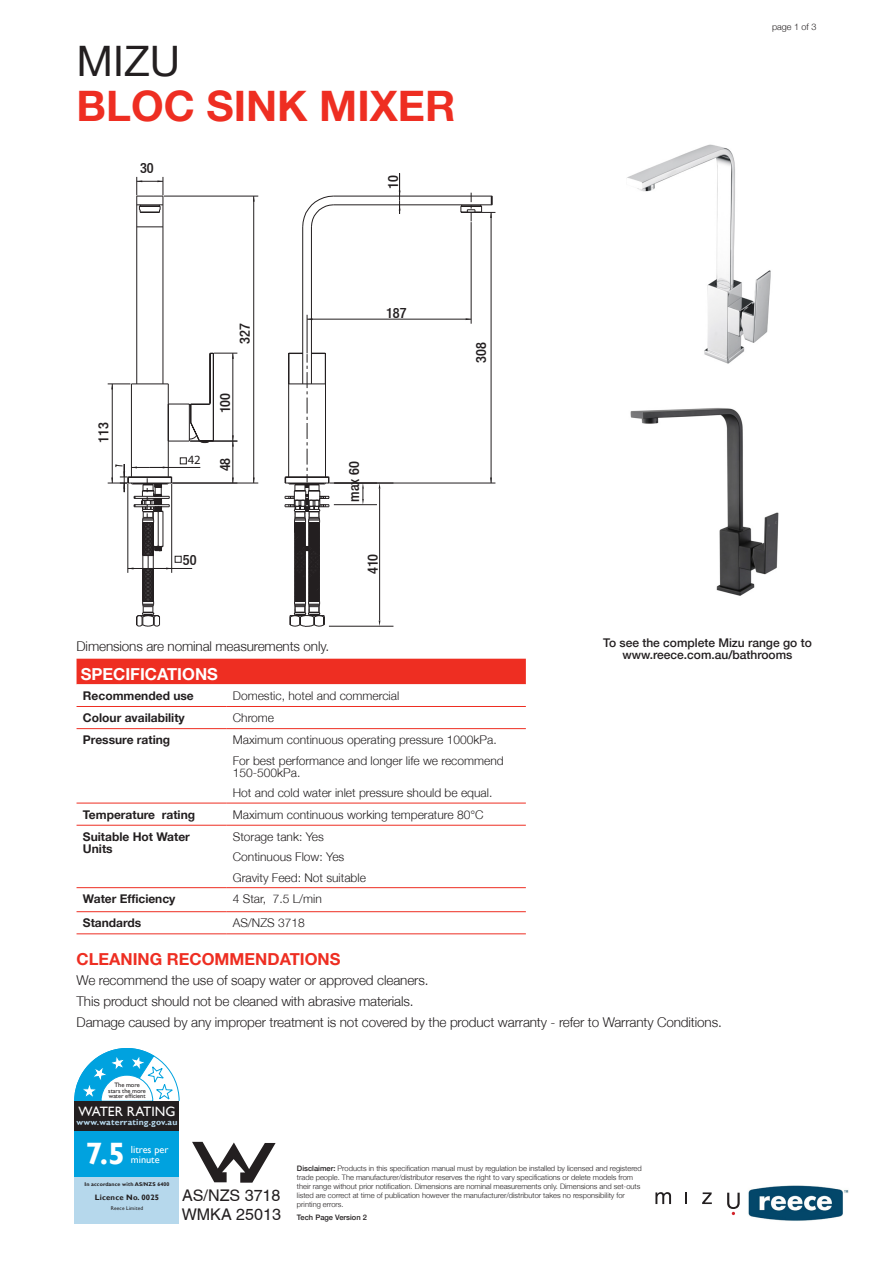
<style>
.page{position:relative;width:893px;height:1263px;background:#fff}
.page>*{position:absolute;margin:0;border:0;box-sizing:border-box;transform-origin:0 0}
.t1{font:700 42px "Helvetica Neue";color:#ee2e22}
.t2{font:42px "Helvetica Neue";color:#231f20}
.t3{font:700 30.9px "Gill Sans";color:#fff}
.t4{font:700 16.5px "Helvetica Neue";color:#ee2e22}
.t5{font:700 16.5px "Helvetica Neue";color:#fff}
.t6{font:16.05px/19.4px "Helvetica";color:#231f20}
.t7{font:500 condensed 14.25px "Helvetica Neue";color:#231f20}
.t8{font:13.65px "Gill Sans";letter-spacing:-.01em;color:#fff}
.t9{font:300 13.5px/20.7px "Helvetica Neue";letter-spacing:-.01em;color:#231f20}
.t10{font:12.6px "Myriad Pro";color:#231f20}
.t11{font:300 12px/20.5px "Helvetica Neue";color:#231f20}
.t12{font:700 12px/12px "Helvetica Neue";color:#231f20}
.t13{font:500 12px/12px "Helvetica Neue";color:#231f20;text-align:center}
.t14{font:10.35px/10.4px "Gill Sans";color:#fff}
.t15{font:300 9px "Helvetica Neue";color:#231f20}
.t16{font:700 8.7px "Gill Sans";letter-spacing:.02em;color:#b6d8ec}
.t17{font:700 7.8px "Gill Sans";letter-spacing:.02em;color:#231f20}
.t18{font:300 7.5px/9px "Helvetica Neue";color:#231f20}
.t19{font:500 7.5px "Helvetica Neue";color:#231f20}
.t20{font:6.45px/5.4px "Gill Sans";letter-spacing:-.01em;color:#231f20;text-align:center}
.t21{font:700 5.4px "Gill Sans";letter-spacing:.02em;color:#231f20}
.t22{font:5.4px "Gill Sans";letter-spacing:.02em;color:#231f20}
.s1{font-weight:500}
</style>
<div class="page">
<svg style="left:655px;top:1192px;width:16px;height:12px"></svg>
<svg style="left:685px;top:1192px;width:2px;height:12px"></svg>
<svg style="left:702px;top:1192px;width:10px;height:12px"></svg>
<svg style="left:727px;top:1193px;width:13px;height:22px"></svg>
<div style="left:77px;top:659px;width:449px;height:25px;background:#ee2e22"></div>
<svg style="left:77px;top:684px;width:449px;height:229px"></svg>
<svg style="left:77px;top:707px;width:449px;height:204px"></svg>
<hr style="left:77px;top:706px;width:150px;height:1px;background:#ee2e22">
<hr style="left:227px;top:706px;width:299px;height:1px;background:#ee2e22">
<hr style="left:77px;top:728px;width:150px;height:1px;background:#ee2e22">
<hr style="left:227px;top:728px;width:299px;height:1px;background:#ee2e22">
<hr style="left:77px;top:803px;width:150px;height:1px;background:#ee2e22">
<hr style="left:227px;top:803px;width:299px;height:1px;background:#ee2e22">
<hr style="left:77px;top:825px;width:150px;height:1px;background:#ee2e22">
<hr style="left:227px;top:825px;width:299px;height:1px;background:#ee2e22">
<hr style="left:77px;top:887px;width:150px;height:1px;background:#ee2e22">
<hr style="left:227px;top:887px;width:299px;height:1px;background:#ee2e22">
<hr style="left:77px;top:911px;width:150px;height:1px;background:#ee2e22">
<hr style="left:227px;top:911px;width:299px;height:1px;background:#ee2e22">
<hr style="left:77px;top:933px;width:150px;height:1px;background:#ee2e22">
<hr style="left:227px;top:933px;width:299px;height:1px;background:#ee2e22">
<hr style="left:232px;top:441px;width:1px;height:42px;background:#231f20">
<svg style="left:232px;top:477px;width:2px;height:6px"></svg>
<hr style="left:190px;top:441px;width:47px;height:1px;background:#231f20">
<hr style="left:232px;top:353px;width:1px;height:88px;background:#231f20">
<svg style="left:232px;top:435px;width:2px;height:12px"></svg>
<hr style="left:164px;top:196px;width:94px;height:1px;background:#231f20">
<hr style="left:172px;top:483px;width:86px;height:1px;background:#231f20">
<hr style="left:253px;top:196px;width:1px;height:287px;background:#231f20">
<svg style="left:399px;top:173px;width:1px;height:19px"></svg>
<hr style="left:329px;top:483px;width:166px;height:1px;background:#231f20">
<hr style="left:491px;top:212px;width:1px;height:271px;background:#231f20">
<svg style="left:490px;top:477px;width:2px;height:6px"></svg>
<hr style="left:136px;top:196px;width:1px;height:188px;background:#231f20">
<hr style="left:163px;top:196px;width:1px;height:188px;background:#231f20">
<hr style="left:209px;top:353px;width:1px;height:50px;background:#231f20">
<hr style="left:210px;top:353px;width:1px;height:50px;background:#231f20">
<hr style="left:213px;top:353px;width:1px;height:88px;background:#231f20">
<svg style="left:137px;top:226px;width:26px;height:1px"></svg>
<svg style="left:137px;top:204px;width:26px;height:9px"></svg>
<svg style="left:136px;top:177px;width:28px;height:20px"></svg>
<svg style="left:302px;top:192px;width:170px;height:421px"></svg>
<hr style="left:333px;top:204px;width:159px;height:1px;background:#231f20">
<hr style="left:333px;top:196px;width:159px;height:1px;background:#231f20">
<svg style="left:209px;top:352px;width:28px;height:7px"></svg>
<svg style="left:302px;top:195px;width:32px;height:33px"></svg>
<svg style="left:461px;top:196px;width:34px;height:25px"></svg>
<svg style="left:108px;top:383px;width:106px;height:244px"></svg>
<svg style="left:284px;top:352px;width:46px;height:275px"></svg>
<hr style="left:334px;top:483px;width:59px;height:1px;background:#231f20">
<hr style="left:329px;top:626px;width:64px;height:1px;background:#231f20">
<hr style="left:379px;top:489px;width:1px;height:131px;background:#231f20">
<hr style="left:334px;top:504px;width:43px;height:1px;background:#231f20">
<svg style="left:362px;top:483px;width:2px;height:22px"></svg>
<div style="left:180px;top:457px;width:7px;height:7px;border:1px solid #231f20"></div>
<div style="left:175px;top:556px;width:7px;height:7px;border:1px solid #231f20"></div>
<img style="left:627px;top:144px;width:144px;height:220px">
<svg style="left:192px;top:1142px;width:84px;height:41px"></svg>
<img style="left:630px;top:408px;width:149px;height:188px">
<img style="left:748px;top:1185px;width:101px;height:36px">
<div style="left:74px;top:1130px;width:105px;height:47px;background:#00a2df"></div>
<div style="left:74px;top:1177px;width:105px;height:46px;background:#b6d8ec"></div>
<div style="left:74px;top:1101px;width:105px;height:29px;background:#231f20"></div>
<svg style="left:74px;top:1048px;width:105px;height:53px"></svg>
<h1 class="t2" style="left:77px;top:36px;width:105px">MIZU</h1>
<h1 class="t1" style="left:77px;top:80px;width:380px">BLOC SINK MIXER</h1>
<h3 class="t7" style="left:140px;top:160px;width:15px">30</h3>
<h3 class="t7" style="left:385px;top:189px;width:15px;rotate:-90deg">10</h3>
<h3 class="t7" style="left:95px;top:443px;width:22px;rotate:-90deg">113</h3>
<h3 class="t10" style="left:188px;top:452px;width:14px">42</h3>
<h3 class="t7" style="left:236px;top:344px;width:22px;rotate:-90deg">327</h3>
<h3 class="t7" style="left:217px;top:413px;width:22px;rotate:-90deg">100</h3>
<h3 class="t7" style="left:217px;top:471px;width:15px;rotate:-90deg">48</h3>
<h3 class="t7" style="left:183px;top:552px;width:15px">50</h3>
<h3 class="t7" style="left:386px;top:304px;width:22px">187</h3>
<h3 class="t7" style="left:346px;top:502px;width:42px;rotate:-90deg">max 60</h3>
<h3 class="t7" style="left:364px;top:574px;width:22px;rotate:-90deg">410</h3>
<h3 class="t9" style="left:77px;top:636px;width:254px">Dimensions are nominal measurements only.</h3>
<h3 class="t7" style="left:473px;top:363px;width:22px;rotate:-90deg">308</h3>
<h3 class="t5" style="left:81px;top:664px;width:139px">SPECIFICATIONS</h3>
<h3 class="t12" style="left:83px;top:689px;width:112px">Recommended use</h3>
<h3 class="t11" style="left:233px;top:685px;width:168px">Domestic, hotel and commercial</h3>
<h3 class="t12" style="left:83px;top:712px;width:103px">Colour availability</h3>
<h3 class="t11" style="left:233px;top:707px;width:43px">Chrome</h3>
<h3 class="t12" style="left:83px;top:734px;width:89px">Pressure rating</h3>
<h3 class="t11" style="left:233px;top:729px;width:272px">Maximum continuous operating pressure 1000kPa.<br>For best performance and longer life we recommend</h3>
<h3 class="t11" style="left:233px;top:762px;width:261px">150-500kPa.<br>Hot and cold water inlet pressure should be equal.</h3>
<h3 class="t12" style="left:83px;top:808px;width:114px">Temperature rating</h3>
<h3 class="t11" style="left:233px;top:804px;width:252px">Maximum continuous working temperature 80°C</h3>
<h3 class="t12" style="left:83px;top:830px;width:109px">Suitable Hot Water<br>Units</h3>
<h3 class="t11" style="left:233px;top:826px;width:135px">Storage tank: Yes<br>Continuous Flow: Yes<br>Gravity Feed: Not suitable</h3>
<h3 class="t12" style="left:83px;top:893px;width:94px">Water Efficiency</h3>
<h3 class="t11" style="left:233px;top:888px;width:91px">4 Star, 7.5 L/min</h3>
<h3 class="t12" style="left:83px;top:917px;width:60px">Standards</h3>
<h3 class="t11" style="left:233px;top:912px;width:74px">AS/NZS 3718</h3>
<p class="t15" style="left:772px;top:21px;width:46px">page 1 of 3</p>
<h3 class="t13" style="left:603px;top:637px;width:210px">To see the complete Mizu range go to www.reece.com.au/bathrooms</h3>
<h3 class="t4" style="left:77px;top:948px;width:265px">CLEANING RECOMMENDATIONS</h3>
<h3 class="t9" style="left:77px;top:970px;width:647px">We recommend the use of soapy water or approved cleaners.<br>This product should not be cleaned with abrasive materials.<br>Damage caused by any improper treatment is not covered by the product warranty - refer to Warranty Conditions.</h3>
<p class="t20" style="left:108px;top:1082px;width:39px">The more stars the more water efficient</p>
<h3 class="t8" style="left:79px;top:1103px;width:98px">WATER RATING</h3>
<p class="t16" style="left:77px;top:1117px;width:102px">www.waterrating.gov.au</p>
<h2 class="t3" style="left:86px;top:1134px;width:41px">7.5</h2>
<h3 class="t14" style="left:131px;top:1144px;width:39px">litres per minute</h3>
<p class="t21" style="left:84px;top:1181px;width:87px">In accordance with AS/NZS 6400</p>
<p class="t17" style="left:95px;top:1193px;width:66px">Licence No. 0025</p>
<p class="t22" style="left:111px;top:1205px;width:34px">Reece Limited</p>
<h3 class="t6" style="left:182px;top:1185px;width:101px">AS/NZS 3718<br>WMKA 25013</h3>
<p class="t18" style="left:297px;top:1164px;width:346px"><span class="s1">Disclaimer:</span> Products in this specification manual must by regulation be installed by licensed and registered trade people. The manufacturer/distributor reserves the right to vary specifications or delete models from their range without prior notification. Dimensions are nominal measurements only. Dimensions and set-outs listed are correct at time of publication however the manufacturer/distributor takes no responsibility for printing errors.</p>
<p class="t19" style="left:297px;top:1213px;width:71px">Tech Page Version 2</p>
</div>
